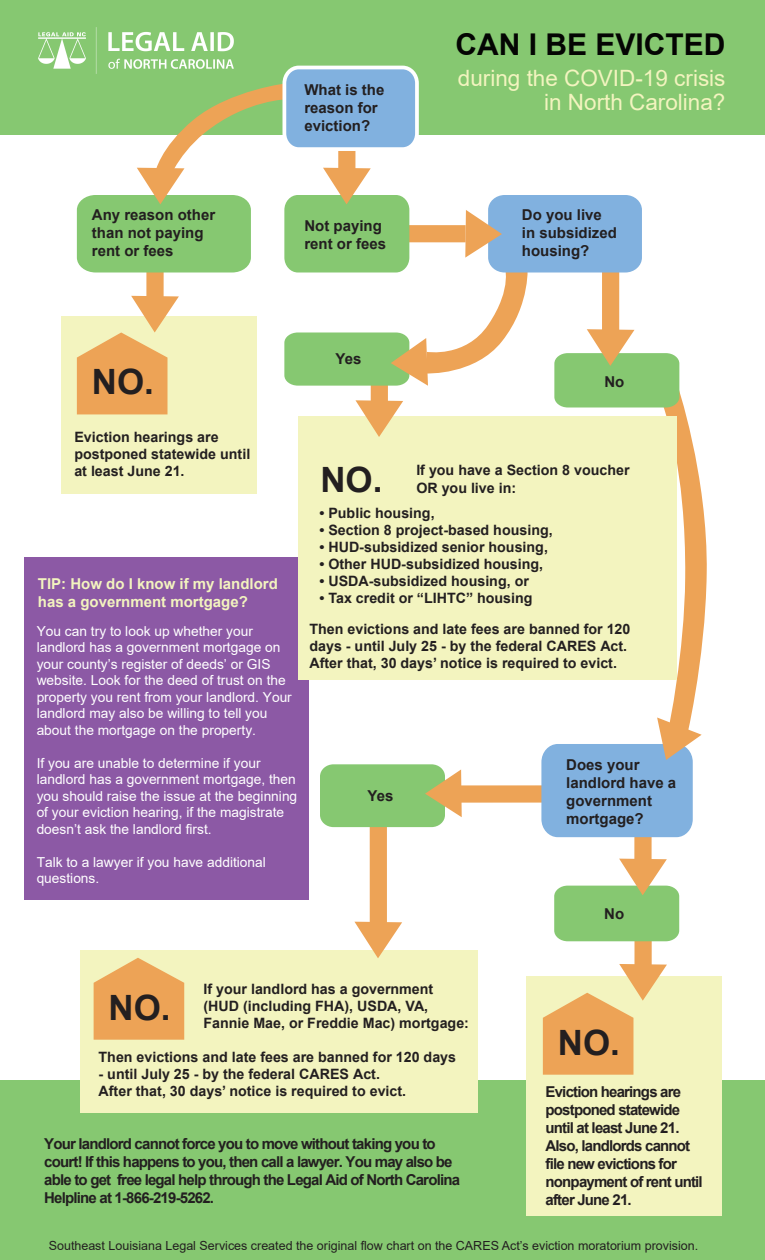
<style>
.page{position:relative;width:765px;height:1260px;background:#fff}
.page>*{position:absolute;margin:0;border:0;box-sizing:border-box;transform-origin:0 0}
.t1{font:700 34.88px "Arial";color:#231f20}
.t2{font:700 30px "Arial";color:#040503}
.t3{font:22.5px/23.8px "Arial";color:#f3f4bf;text-align:right}
.t4{font:700 15px/18px "Arial";letter-spacing:-.055em;color:#231f20}
.t5{font:700 15px/18px "Arial";color:#231f20}
.t6{font:700 15px/18px "Arial";color:#f3f4bf}
.t7{font:700 14.25px/17.1px "Arial";color:#231f20}
.t8{font:13.75px/16.5px "Arial";color:#fff}
.t9{font:12.5px "Arial";color:#231f20}
</style>
<div class="page">
<div style="left:24px;top:558px;width:285px;height:342px;background:#8c59a5"></div>
<div style="left:0;top:0;width:765px;height:134px;background:#86c871"></div>
<div style="left:0;top:1080px;width:765px;height:180px;background:#86c871"></div>
<div style="left:634px;top:934px;width:18px;height:45px;background:#eda356"></div>
<div style="left:634px;top:829px;width:18px;height:45px;background:#eda356"></div>
<div style="left:370px;top:815px;width:17px;height:122px;background:#eda356"></div>
<div style="left:602px;top:261px;width:17px;height:72px;background:#eda356"></div>
<div style="left:61px;top:316px;width:195px;height:178px;background:#f3f4bf"></div>
<div style="left:81px;top:950px;width:397px;height:163px;background:#f3f4bf"></div>
<div style="left:284px;top:68px;width:133px;height:81px;background:#81b1df;border-radius:15px"></div>
<div style="left:283px;top:66px;width:136px;height:85px;border:4px solid #fff;border-radius:15px"></div>
<div style="left:488px;top:195px;width:154px;height:77px;background:#81b1df;border-radius:16px"></div>
<div style="left:320px;top:764px;width:125px;height:63px;background:#86c871;border-radius:13px"></div>
<svg style="left:94px;top:958px;width:90px;height:82px;background:#edaf65"></svg>
<div style="left:527px;top:976px;width:195px;height:240px;background:#f3f4bf"></div>
<div style="left:450px;top:785px;width:116px;height:18px;background:#eda356"></div>
<svg style="left:425px;top:770px;width:37px;height:47px"></svg>
<svg style="left:354px;top:922px;width:48px;height:36px"></svg>
<svg style="left:554px;top:859px;width:125px;height:82px"></svg>
<svg style="left:543px;top:964px;width:124px;height:111px"></svg>
<img style="left:39px;top:27px;width:195px;height:47px">
<div style="left:541px;top:744px;width:152px;height:93px;background:#81b1df;border-radius:17px"></div>
<svg style="left:554px;top:329px;width:153px;height:431px"></svg>
<div style="left:298px;top:416px;width:378px;height:264px;background:#f3f4bf"></div>
<svg style="left:77px;top:83px;width:454px;height:411px"></svg>
<p class="t5" style="left:304px;top:81px;width:82px">What is the reason for eviction?</p>
<h2 class="t2" style="left:455px;top:23px;width:272px">CAN I BE EVICTED</h2>
<h3 class="t3" style="left:458px;top:66px;width:269px">during the COVID-19 crisis in North Carolina?</h3>
<p class="t5" style="left:92px;top:206px;width:125px">Any reason other than not paying rent or fees</p>
<p class="t5" style="left:522px;top:206px;width:97px">Do you live in subsidized housing?</p>
<p class="t5" style="left:304px;top:217px;width:83px">Not paying rent or fees</p>
<h1 class="t1" style="left:92px;top:358px;width:64px">NO.</h1>
<p class="t7" style="left:74px;top:428px;width:177px">Eviction hearings are postponed statewide until at least June 21.</p>
<p class="t6" style="left:38px;top:575px;width:242px">TIP: How do I know if my landlord has a government mortgage?</p>
<p class="t8" style="left:37px;top:622px;width:257px">You can try to look up whether your landlord has a government mortgage on your county’s register of deeds’ or GIS website. Look for the deed of trust on the property you rent from your landlord. Your landlord may also be willing to tell you about the mortgage on the property.</p>
<p class="t8" style="left:37px;top:754px;width:262px">If you are unable to determine if your landlord has a government mortgage, then you should raise the issue at the beginning of your eviction hearing, if the magistrate doesn’t ask the landlord first.</p>
<p class="t8" style="left:37px;top:853px;width:231px">Talk to a lawyer if you have additional questions.</p>
<p class="t4" style="left:336px;top:350px;width:27px">Yes</p>
<p class="t4" style="left:604px;top:373px;width:21px">No</p>
<h1 class="t1" style="left:320px;top:455px;width:64px">NO.</h1>
<p class="t7" style="left:416px;top:461px;width:215px;line-height:18px">If you have a Section 8 voucher<br>OR you live in:</p>
<p class="t7" style="left:319px;top:504px;width:117px">• Public housing,</p>
<p class="t7" style="left:319px;top:521px;width:235px">• Section 8 project-based housing,</p>
<p class="t7" style="left:319px;top:539px;width:230px">• HUD-subsidized senior housing,</p>
<p class="t7" style="left:319px;top:556px;width:225px">• Other HUD-subsidized housing,</p>
<p class="t7" style="left:319px;top:573px;width:211px">• USDA-subsidized housing, or</p>
<p class="t7" style="left:309px;top:583px;width:323px;line-height:30.4px;text-indent:10px">• Tax credit or “LIHTC” housing<br>Then evictions and late fees are banned for 120</p>
<p class="t7" style="left:309px;top:637px;width:319px">days - until July 25 - by the federal CARES Act.<br>After that, 30 days’ notice is required to evict.</p>
<p class="t4" style="left:368px;top:787px;width:27px">Yes</p>
<p class="t5" style="left:566px;top:755px;width:112px">Does your landlord have a government mortgage?</p>
<p class="t4" style="left:604px;top:905px;width:21px">No</p>
<h1 class="t1" style="left:109px;top:983px;width:64px">NO.</h1>
<p class="t7" style="left:203px;top:980px;width:231px">If your landlord has a government (HUD (including FHA), USDA, VA,</p>
<p class="t7" style="left:203px;top:1015px;width:267px">Fannie Mae, or Freddie Mac) mortgage:</p>
<p class="t7" style="left:99px;top:1048px;width:359px">Then evictions and late fees are banned for 120 days</p>
<p class="t7" style="left:99px;top:1066px;width:309px">- until July 25 - by the federal CARES Act.<br>After that, 30 days’ notice is required to evict.</p>
<p class="t4" style="left:44px;top:1135px;width:417px">Your landlord cannot force you to move without taking you to court! If this happens to you, then call a lawyer. You may also be able to get free legal help through the Legal Aid of North Carolina Helpline at 1-866-219-5262.</p>
<h1 class="t1" style="left:558px;top:1018px;width:64px">NO.</h1>
<p class="t4" style="left:546px;top:1083px;width:159px">Eviction hearings are postponed statewide until at least June 21.<br>Also, landlords cannot file new evictions for nonpayment of rent until after June 21.</p>
<p class="t9" style="left:49px;top:1237px;width:651px">Southeast Louisiana Legal Services created the original flow chart on the CARES Act’s eviction moratorium provision.</p>
</div>
